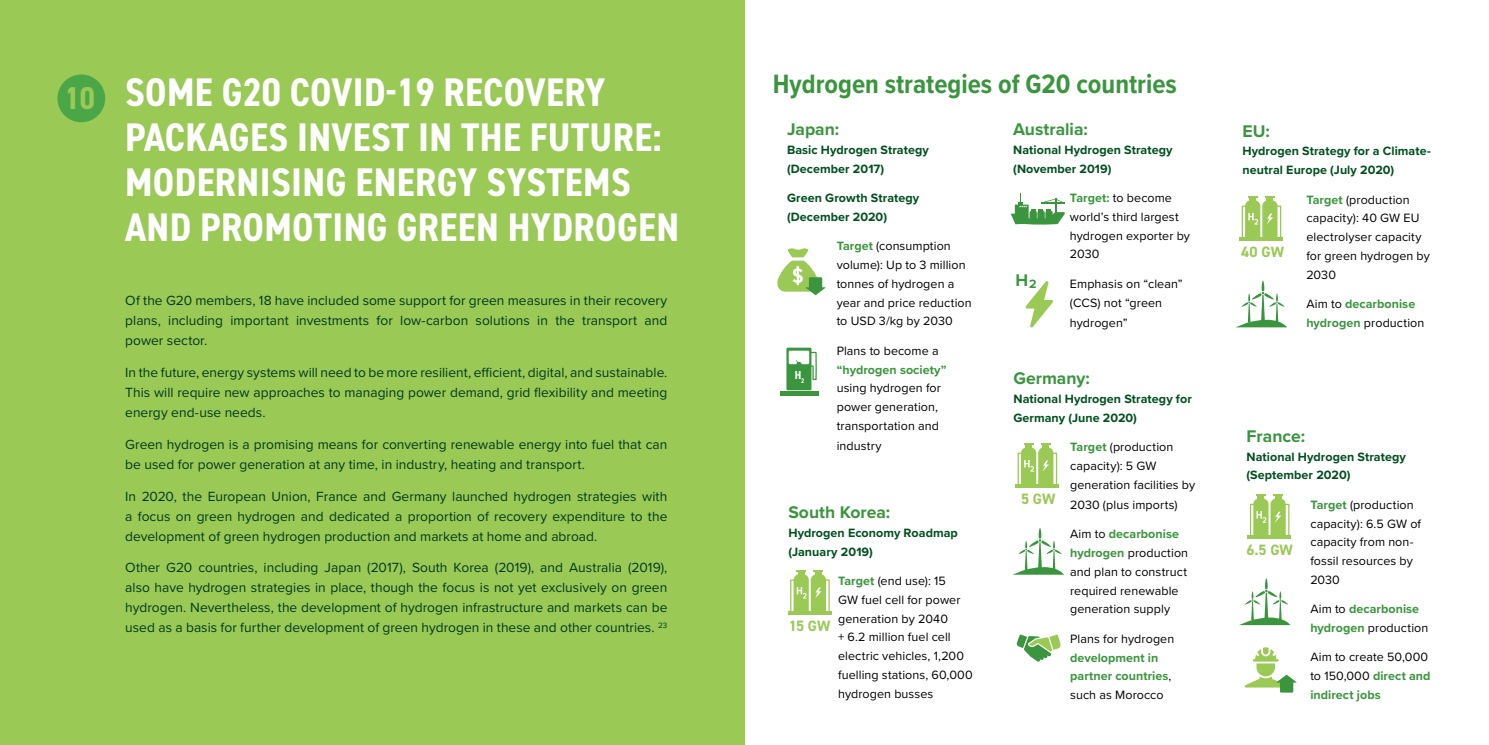
<style>
.page{position:relative;width:1489px;height:745px;background:#fff}
.page>*{position:absolute;margin:0;border:0;box-sizing:border-box;transform-origin:0 0}
.t1{font:700 condensed 40px/45px "DIN2014";letter-spacing:.01em;color:#fff}
.t2{font:700 condensed 31.5px "DIN2014";color:#9ac956}
.t3{font:700 27.5px "Proxima Nova Cond";color:#3b953f}
.t4{font:700 17.5px "Proxima Nova";color:#3b953f}
.t5{font:700 15px "DIN2014";letter-spacing:.01em;color:#9ac956}
.t6{font:13.75px/20px "Proxima Nova";letter-spacing:.005em;color:#003920;text-align:justify}
.t7{font:12.5px/18.8px "Proxima Nova";letter-spacing:.005em;color:#000}
.t8{font:700 12.5px/18.8px "Proxima Nova";letter-spacing:.005em;color:#004f1f}
.t9{font:700 12.5px/18.8px "Proxima Nova";letter-spacing:.005em;color:#3b953f}
.t10{font:700 condensed 11.5px "DIN2014";color:#fff}
.s1{font-weight:700;color:#3b953f}
.s2{font-weight:400;color:#000}
</style>
<div class="page">
<div style="left:0;top:0;width:744px;height:744px;background:#9ac956"></div>
<div style="left:57px;top:74px;width:48px;height:48px;background:#4ba648;border-radius:50%"></div>
<svg style="left:1236px;top:280px;width:50px;height:47px"></svg>
<svg style="left:1242px;top:578px;width:48px;height:46px"></svg>
<svg style="left:1014px;top:528px;width:50px;height:46px"></svg>
<svg style="left:777px;top:248px;width:48px;height:47px"></svg>
<hr style="left:780px;top:391px;width:38px;height:4px;background:#3b953f">
<svg style="left:786px;top:347px;width:31px;height:43px"></svg>
<svg style="left:1017px;top:443px;width:40px;height:40px"></svg>
<hr style="left:1015px;top:483px;width:43px;height:4px;background:#9ac956">
<svg style="left:790px;top:570px;width:39px;height:40px"></svg>
<hr style="left:787px;top:610px;width:44px;height:4px;background:#9ac956">
<svg style="left:1249px;top:494px;width:40px;height:40px"></svg>
<hr style="left:1247px;top:534px;width:43px;height:4px;background:#9ac956">
<svg style="left:1241px;top:196px;width:40px;height:41px"></svg>
<hr style="left:1239px;top:237px;width:43px;height:3px;background:#9ac956">
<svg style="left:1244px;top:647px;width:52px;height:45px"></svg>
<svg style="left:1016px;top:634px;width:44px;height:27px"></svg>
<svg style="left:1010px;top:193px;width:54px;height:32px"></svg>
<svg style="left:1025px;top:281px;width:28px;height:47px"></svg>
<h2 class="t2" style="left:65px;top:77px;width:32px">10</h2>
<h1 class="t1" style="left:125px;top:69px;width:555px">SOME G20 COVID-19 RECOVERY<br>PACKAGES INVEST IN THE FUTURE:<br>MODERNISING ENERGY SYSTEMS<br>AND PROMOTING GREEN HYDROGEN</h1>
<p class="t6" style="left:125px;top:290px;width:543px">Of the G20 members, 18 have included some support for green measures in their recovery plans, including important investments for low-carbon solutions in the transport and power sector.</p>
<p class="t6" style="left:125px;top:361px;width:543px">In the future, energy systems will need to be more resilient, efficient, digital, and sustainable.<br>This will require new approaches to managing power demand, grid flexibility and meeting energy end-use needs.</p>
<p class="t6" style="left:125px;top:433px;width:543px">Green hydrogen is a promising means for converting renewable energy into fuel that can be used for power generation at any time, in industry, heating and transport.</p>
<p class="t6" style="left:125px;top:485px;width:543px">In 2020, the European Union, France and Germany launched hydrogen strategies with a focus on green hydrogen and dedicated a proportion of recovery expenditure to the development of green hydrogen production and markets at home and abroad.</p>
<p class="t6" style="left:125px;top:556px;width:543px">Other G20 countries, including Japan (2017), South Korea (2019), and Australia (2019), also have hydrogen strategies in place, though the focus is not yet exclusively on green hydrogen. Nevertheless, the development of hydrogen infrastructure and markets can be used as a basis for further development of green hydrogen in these and other countries. <sup>23</sup></p>
<h3 class="t3" style="left:772px;top:63px;width:405px">Hydrogen strategies of G20 countries</h3>
<p class="t4" style="left:787px;top:116px;width:54px">Japan:</p>
<p class="t8" style="left:787px;top:140px;width:143px">Basic Hydrogen Strategy (December 2017)</p>
<p class="t8" style="left:787px;top:188px;width:134px">Green Growth Strategy (December 2020)</p>
<p class="t7" style="left:836px;top:236px;width:137px"><span class="s1">Target</span> (consumption volume): Up to 3 million tonnes of hydrogen a year and price reduction to USD 3/kg by 2030</p>
<p class="t7" style="left:836px;top:340px;width:103px">Plans to become a</p>
<p class="t9" style="left:836px;top:359px;width:111px">“hydrogen society”</p>
<p class="t7" style="left:836px;top:378px;width:106px">using hydrogen for power generation, transportation and</p>
<p class="t7" style="left:836px;top:435px;width:46px">industry</p>
<p class="t4" style="left:1013px;top:116px;width:76px">Australia:</p>
<p class="t8" style="left:1013px;top:140px;width:161px">National Hydrogen Strategy (November 2019)</p>
<p class="t7" style="left:1069px;top:188px;width:121px"><span class="s1">Target:</span> to become world’s third largest hydrogen exporter by<br>2030</p>
<p class="t7" style="left:1069px;top:273px;width:114px">Emphasis on “clean” (CCS) not “green</p>
<p class="t7" style="left:1069px;top:312px;width:59px">hydrogen”</p>
<p class="t4" style="left:1015px;top:266px;width:23px">H<sub>2</sub></p>
<p class="t10" style="left:795px;top:367px;width:11px">H<sub>2</sub></p>
<p class="t4" style="left:1013px;top:365px;width:78px">Germany:</p>
<p class="t8" style="left:1013px;top:389px;width:180px">National Hydrogen Strategy for<br>Germany (June 2020)</p>
<p class="t7" style="left:1070px;top:437px;width:126px"><span class="s1">Target</span> (production capacity): 5 GW generation facilities by</p>
<p class="t7" style="left:1070px;top:494px;width:109px">2030 (plus imports)</p>
<p class="t7" style="left:1070px;top:524px;width:119px">Aim to <span class="s1">decarbonise hydrogen</span> production and plan to construct required renewable generation supply</p>
<p class="t7" style="left:1070px;top:628px;width:106px">Plans for hydrogen</p>
<p class="t9" style="left:1070px;top:647px;width:103px">development in partner countries<span class="s2">, such as Morocco</span></p>
<p class="t5" style="left:1020px;top:488px;width:36px">5 GW</p>
<p class="t4" style="left:788px;top:499px;width:103px">South Korea:</p>
<p class="t8" style="left:788px;top:523px;width:171px">Hydrogen Economy Roadmap (January 2019)</p>
<p class="t7" style="left:838px;top:570px;width:136px"><span class="s1">Target</span> (end use): 15<br>GW fuel cell for power generation by 2040<br>+ 6.2 million fuel cell electric vehicles, 1,200 fuelling stations, 60,000 hydrogen busses</p>
<p class="t5" style="left:788px;top:615px;width:43px">15 GW</p>
<p class="t4" style="left:1242px;top:118px;width:29px">EU:</p>
<p class="t8" style="left:1242px;top:141px;width:190px">Hydrogen Strategy for a Climate&shy;neutral Europe (July 2020)</p>
<p class="t7" style="left:1306px;top:189px;width:125px"><span class="s1">Target</span> (production capacity): 40 GW EU electrolyser capacity for green hydrogen by<br>2030</p>
<p class="t9" style="left:1306px;top:294px;width:119px"><span class="s2">Aim to</span> decarbonise hydrogen <span class="s2">production</span></p>
<p class="t5" style="left:1240px;top:241px;width:44px">40 GW</p>
<p class="t4" style="left:1246px;top:422px;width:60px">France:</p>
<p class="t8" style="left:1246px;top:446px;width:161px">National Hydrogen Strategy (September 2020)</p>
<p class="t7" style="left:1310px;top:494px;width:112px"><span class="s1">Target</span> (production capacity): 6.5 GW of capacity from non&shy;fossil resources by<br>2030</p>
<p class="t9" style="left:1310px;top:599px;width:119px"><span class="s2">Aim to</span> decarbonise hydrogen <span class="s2">production</span></p>
<p class="t7" style="left:1310px;top:647px;width:122px">Aim to create 50,000 to 150,000 <span class="s1">direct and indirect jobs</span></p>
<p class="t5" style="left:1246px;top:539px;width:48px">6.5 GW</p>
</div>
